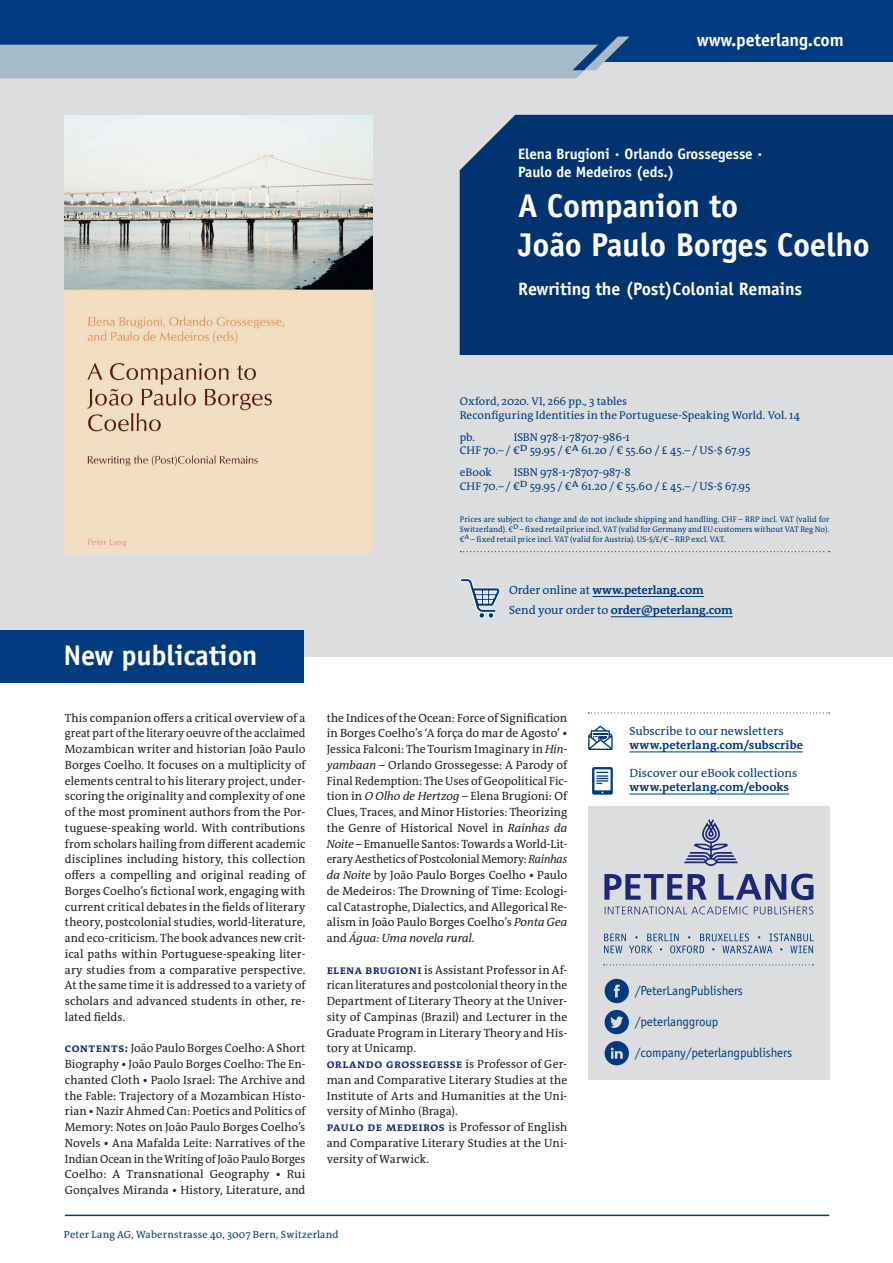
<style>
.page{position:relative;width:893px;height:1263px;background:#fff}
.page>*{position:absolute;margin:0;border:0;box-sizing:border-box;transform-origin:0 0}
.t1{font:700 33px/39.6px "Officina Sans";letter-spacing:-.01em;color:#fff}
.t2{font:700 28.5px "Officina Sans";letter-spacing:-.01em;color:#fff}
.t3{font:700 18px "Officina Sans";letter-spacing:-.01em;color:#fff}
.t4{font:700 15px/18px "Officina Sans";letter-spacing:-.01em;color:#fff}
.t5{font:13.05px "Officina Sans";letter-spacing:-.01em;color:#013b7f}
.t6{font:12px/15.8px "The Antiqua B W5 Plain";letter-spacing:.005em;color:#231f20;text-align:justify}
.t7{font:12px/15.8px "The Antiqua B W5 Plain";letter-spacing:.005em;color:#231f20;text-align:justify;scale:.96 1}
.t8{font:700 12px/20.2px "The Antiqua B W7";letter-spacing:-.005em;color:#013b7f}
.t9{font:12px "The Antiqua B W5 Plain";color:#013b7f}
.t10{font:700 12px "The Antiqua B W7";letter-spacing:.055em;color:#1d2779}
.t11{font:11.25px/13.5px "The Antiqua B W5 Plain";color:#013b7f}
.t12{font:10.5px "The Antiqua B W5 Plain";letter-spacing:.02em;color:#013b7f}
.t13{font:8.25px/9.9px "The Antiqua B W5 Plain";letter-spacing:.015em;color:#013b7f;text-align:justify;scale:.95 1}
.s1{font-family:"The Antiqua B W3";font-weight:300}
.s2{font-family:"The Antiqua B W7";font-weight:700;color:#1d2779}
.s3{font-family:"The Antiqua B W5 Plain";font-weight:400}
.s4{font-style:italic}
</style>
<div class="page">
<div style="left:0;top:49px;width:893px;height:608px;background:#dcdddf"></div>
<div style="left:0;top:0;width:893px;height:62px;background:#013b7f"></div>
<svg style="left:0;top:37px;width:629px;height:41px"></svg>
<div style="left:460px;top:115px;width:433px;height:240px;background:#00336f"></div>
<hr style="left:65px;top:1214px;width:764px;height:2px;background:#013b7f">
<div style="left:0;top:630px;width:303px;height:53px;background:#013b7f"></div>
<div style="left:588px;top:806px;width:241px;height:273px;background:#dcdddf"></div>
<svg style="left:604px;top:873px;width:209px;height:27px"></svg>
<svg style="left:605px;top:906px;width:208px;height:8px"></svg>
<img style="left:685px;top:820px;width:52px;height:45px">
<svg style="left:460px;top:551px;width:370px;height:1px"></svg>
<hr style="left:592px;top:596px;width:112px;height:1px;background:#013b7f">
<hr style="left:611px;top:616px;width:122px;height:1px;background:#013b7f">
<hr style="left:629px;top:752px;width:174px;height:1px;background:#013b7f">
<hr style="left:629px;top:794px;width:160px;height:1px;background:#013b7f">
<svg style="left:588px;top:726px;width:25px;height:24px"></svg>
<svg style="left:592px;top:767px;width:21px;height:28px"></svg>
<div style="left:488px;top:612px;width:6px;height:7px;border:1px solid #fff;border-radius:50%"></div>
<svg style="left:460px;top:578px;width:41px;height:40px"></svg>
<div style="left:479px;top:612px;width:6px;height:7px;border:1px solid #fff;border-radius:50%"></div>
<svg style="left:605px;top:1041px;width:24px;height:24px"></svg>
<svg style="left:605px;top:979px;width:24px;height:24px"></svg>
<svg style="left:605px;top:1010px;width:24px;height:24px"></svg>
<svg style="left:604px;top:933px;width:210px;height:20px"></svg>
<svg style="left:604px;top:964px;width:209px;height:1px"></svg>
<svg style="left:588px;top:712px;width:242px;height:1px"></svg>
<img style="left:65px;top:116px;width:308px;height:437px">
<h3 class="t3" style="left:697px;top:29px;width:148px">www.peterlang.com</h3>
<p class="t4" style="left:518px;top:145px;width:247px">Elena Brugioni <span class="s1">•</span> Orlando Grossegesse <span class="s1">•<br></span>Paulo de Medeiros (eds.)</p>
<h1 class="t1" style="left:518px;top:185px;width:353px">A Companion to<br>João Paulo Borges Coelho</h1>
<h3 class="t3" style="left:518px;top:278px;width:286px">Rewriting the (Post)Colonial Remains</h3>
<p class="t11" style="left:460px;top:395px;width:342px">Oxford, 2020. VI, 266 pp., 3 tables<br>Reconfiguring Identities in the Portuguese-Speaking World. Vol. 14</p>
<p class="t11" style="left:460px;top:430px;width:17px">pb.</p>
<p class="t11" style="left:460px;top:430px;width:292px;text-indent:54px">ISBN 978-1-78707-986-1<br>CHF 70.– / €D 59.95 / €A 61.20 / € 55.60 / £ 45.– / US-$ 67.95</p>
<p class="t11" style="left:460px;top:466px;width:34px">eBook</p>
<p class="t11" style="left:460px;top:466px;width:292px;text-indent:54px">ISBN 978-1-78707-987-8<br>CHF 70.– / €D 59.95 / €A 61.20 / € 55.60 / £ 45.– / US-$ 67.95</p>
<p class="t13" style="left:460px;top:514px;width:390px">Prices are subject to change and do not include shipping and handling. CHF – RRP incl. VAT (valid for Switzerland). €D – fixed retail price incl. VAT (valid for Germany and EU customers without VAT Reg No). €A – fixed retail price incl. VAT (valid for Austria). US-$/£/€ – RRP excl. VAT.</p>
<h2 class="t2" style="left:64px;top:638px;width:195px">New publication</h2>
<p class="t6" style="left:65px;top:710px;width:242px">This companion offers a critical overview of a great part of the literary oeuvre of the acclaimed Mozambican writer and historian João Paulo Borges Coelho. It focuses on a multiplicity of elements central to his literary project, under&shy;scoring the originality and complexity of one of the most prominent authors from the Por&shy;tuguese-speaking world. With contributions from scholars hailing from different academic disciplines including history, this collection offers a compelling and original reading of Borges Coelho’s fictional work, engaging with current critical debates in the fields of literary theory, postcolonial studies, world-literature, and eco-criticism. The book advances new crit&shy;ical paths within Portuguese-speaking liter&shy;ary studies from a comparative perspective.<br>At the same time it is addressed to a variety of scholars and advanced students in other, re&shy;lated fields.</p>
<p class="t7" style="left:65px;top:1040px;width:252px"><span class="s2">CONTENTS:</span> João Paulo Borges Coelho: A Short Biography <span class="s2">•</span> João Paulo Borges Coelho: The En&shy;chanted Cloth <span class="s2">•</span> Paolo Israel: The Archive and the Fable: Trajectory of a Mozambican Histo&shy;rian <span class="s2">•</span> Nazir Ahmed Can: Poetics and Politics of Memory: Notes on João Paulo Borges Coelho’s Novels <span class="s2">•</span> Ana Mafalda Leite: Narratives of the Indian Ocean in the Writing of João Paulo Borges Coelho: A Transnational Geography <span class="s2">•</span> Rui Gonçalves Miranda <span class="s2">•</span> History, Literature, and</p>
<p class="t8" style="left:509px;top:580px;width:225px"><span class="s3">Order online at</span> www.peterlang.com<br><span class="s3">Send your order to</span> order@peterlang.com</p>
<p class="t6" style="left:327px;top:710px;width:242px">the Indices of the Ocean: Force of Signification in Borges Coelho’s ‘A força do mar de Agosto’ <span class="s2">• </span>Jessica Falconi: The Tourism Imaginary in <span class="s4">Hin&shy;yambaan</span> – Orlando Grossegesse: A Parody of Final Redemption: The Uses of Geopolitical Fic&shy;tion in <span class="s4">O Olho de Hertzog</span> – Elena Brugioni: Of Clues, Traces, and Minor Histories: Theorizing the Genre of Historical Novel in <span class="s4">Rainhas da Noite</span> – Emanuelle Santos: Towards a World-Lit&shy;erary Aesthetics of Postcolonial Memory: <span class="s4">Rainhas da Noite</span> by João Paulo Borges Coelho <span class="s2">•</span> Paulo de Medeiros: The Drowning of Time: Ecologi&shy;cal Catastrophe, Dialectics, and Allegorical Re&shy;alism in João Paulo Borges Coelho’s <span class="s4">Ponta Gea </span>and <span class="s4">Água: Uma novela rural</span>.</p>
<p class="t6" style="left:327px;top:962px;width:242px"><span class="s2">Elena Brugion i</span> is Assistant Professor in Af&shy;rican literatures and postcolonial theory in the Department of Literary Theory at the Univer&shy;sity of Campinas (Brazil) and Lecturer in the Graduate Program in Literary Theory and His&shy;tory at Unicamp.</p>
<p class="t10" style="left:327px;top:1056px;width:83px">Orlando Grosse</p>
<p class="t10" style="left:429px;top:1056px;width:15px">gesse</p>
<p class="t6" style="left:327px;top:1056px;width:242px;text-align:left;text-indent:139px">is Professor of Ger&shy;man and Comparative Literary Studies at the Institute of Arts and Humanities at the Uni&shy;versity of Minho (Braga).<br><span class="s2">Paulo de Medeiros</span> is Professor of English and Comparative Literary Studies at the Uni&shy;versity of Warwick.</p>
<p class="t9" style="left:629px;top:723px;width:156px">Subscribe to our newsletters</p>
<p class="t8" style="left:629px;top:735px;width:175px">www.peterlang.com/subscribe</p>
<p class="t9" style="left:629px;top:765px;width:169px">Discover our eBook collections</p>
<p class="t8" style="left:629px;top:777px;width:161px">www.peterlang.com/ebooks</p>
<p class="t5" style="left:635px;top:982px;width:110px">/PeterLangPublishers</p>
<p class="t5" style="left:635px;top:1013px;width:85px">/peterlanggroup</p>
<p class="t5" style="left:635px;top:1045px;width:159px">/company/peterlangpublishers</p>
<p class="t12" style="left:64px;top:1228px;width:276px">Peter Lang AG, Wabernstrasse 40, 3007 Bern, Switzerland</p>
</div>
